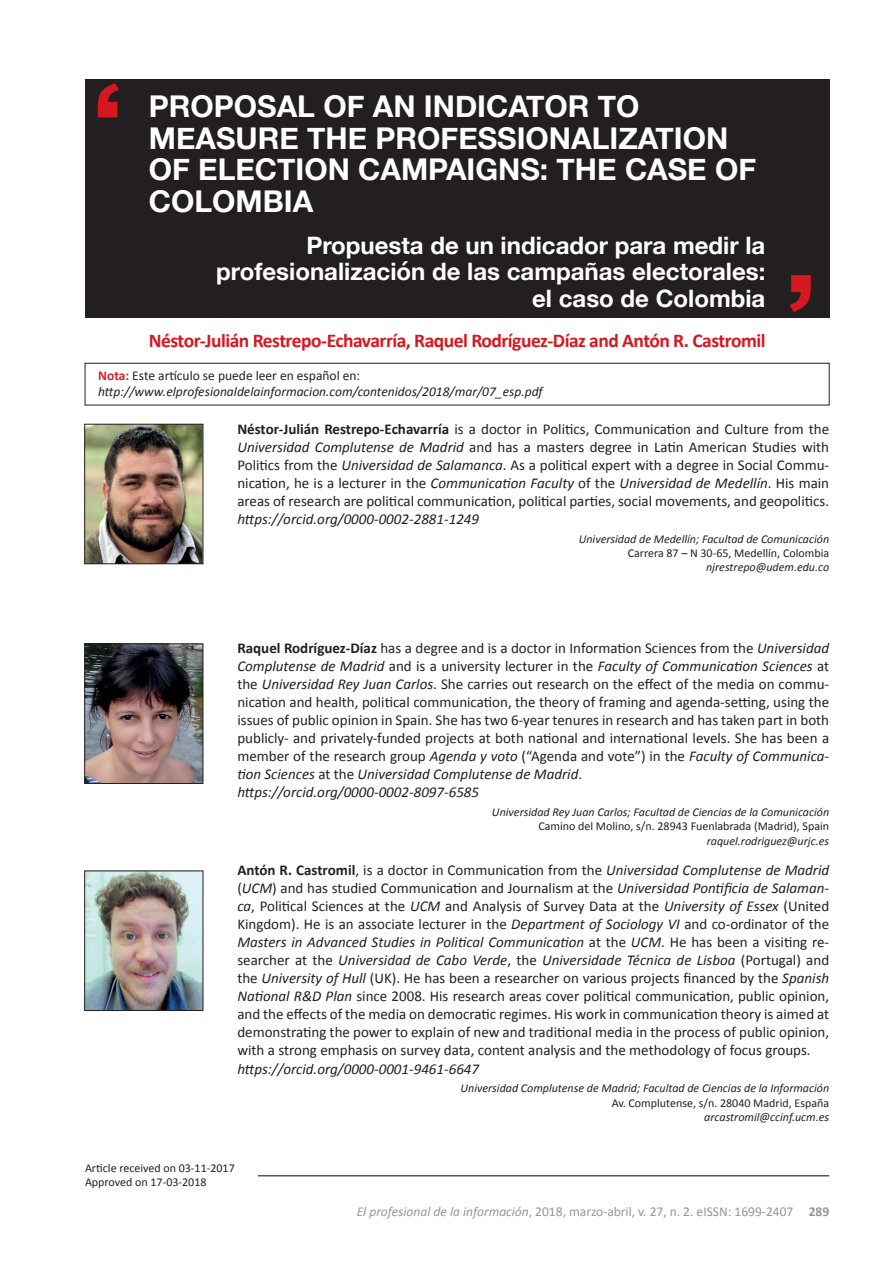
<style>
.page{position:relative;width:893px;height:1263px;background:#fff}
.page>*{position:absolute;margin:0;border:0;box-sizing:border-box;transform-origin:0 0}
.t1{font:700 30px/31.5px "Helvetica Neue";color:#fff}
.t2{font:700 24px/26.2px "Helvetica Neue";color:#fff;text-align:right}
.t3{font:700 19.5px "Calibri";letter-spacing:-.025em;color:#d7171f}
.t4{font:15px/18px "Calibri";color:#231f20;text-align:justify}
.t5{font:italic 15px "Calibri";color:#231f20}
.t6{font:italic 13.5px/16.2px "Calibri";color:#231f20}
.t7{font:13.5px "Calibri";color:#939598}
.t8{font:italic 12px "Calibri";color:#231f20}
.t9{font:12px/14.4px "Calibri";color:#231f20}
.s1{font-weight:700;font-style:normal;color:#d1232a}
.s2{font-style:normal}
.s3{font-weight:700}
.s4{font-style:italic}
</style>
<div class="page">
<div style="left:85px;top:79px;width:744px;height:238px;background:#231f20"></div>
<svg style="left:789px;top:275px;width:22px;height:37px"></svg>
<svg style="left:98px;top:83px;width:21px;height:34px"></svg>
<hr style="left:258px;top:1175px;width:571px;height:1px;background:#231f20">
<img style="left:86px;top:426px;width:115px;height:136px">
<div style="left:84px;top:424px;width:119px;height:140px;border:1px solid #231f20"></div>
<img style="left:86px;top:645px;width:115px;height:137px">
<div style="left:84px;top:643px;width:119px;height:141px;border:1px solid #231f20"></div>
<img style="left:86px;top:872px;width:115px;height:137px">
<div style="left:84px;top:870px;width:119px;height:141px;border:1px solid #231f20"></div>
<div style="left:85px;top:363px;width:745px;height:42px;border:1px solid #231f20"></div>
<h1 class="t1" style="left:149px;top:91px;width:609px">PROPOSAL OF AN INDICATOR TO<br>MEASURE THE PROFESSIONALIZATION<br>OF ELECTION CAMPAIGNS: THE CASE OF<br>COLOMBIA</h1>
<h2 class="t2" style="left:216px;top:233px;width:551px">Propuesta de un indicador para medir la profesionalización de las campañas electorales: el caso de Colombia</h2>
<h3 class="t3" style="left:149px;top:328px;width:618px">Néstor-Julián Restrepo-Echavarría, Raquel Rodríguez-Díaz and Antón R. Castromil</h3>
<p class="t6" style="left:98px;top:367px;width:446px"><span class="s1">Nota:</span> <span class="s2">Este artículo se puede leer en español en: </span>http://www.elprofesionaldelainformacion.com/contenidos/2018/mar/07_esp.pdf</p>
<p class="t4" style="left:237px;top:420px;width:593px"><span class="s3">Néstor-Julián Restrepo-Echavarría</span> is a doctor in Politics, Communication and Culture from the <span class="s4">Universidad Complutense de Madrid</span> and has a masters degree in Latin American Studies with Politics from the <span class="s4">Universidad de Salamanca</span>. As a political expert with a degree in Social Commu&shy;nication, he is a lecturer in the <span class="s4">Communication Faculty</span> of the <span class="s4">Universidad de Medellín</span>. His main areas of research are political communication, political parties, social movements, and geopolitics.</p>
<p class="t5" style="left:237px;top:509px;width:243px">https://orcid.org/0000-0002-2881-1249</p>
<p class="t8" style="left:579px;top:530px;width:252px">Universidad de Medellín; Facultad de Comunicación</p>
<p class="t9" style="left:628px;top:546px;width:203px">Carrera 87 – N 30-65, Medellín, Colombia</p>
<p class="t8" style="left:706px;top:559px;width:125px">njrestrepo@udem.edu.co</p>
<p class="t4" style="left:237px;top:639px;width:593px;text-align:left"><span class="s3">Raquel Rodríguez-Díaz</span> has a degree and is a doctor in Information Sciences from the <span class="s4">Universidad Complutense de Madrid</span> and is a university lecturer in the <span class="s4">Faculty of Communication Sciences</span> at the <span class="s4">Universidad Rey Juan Carlos</span>. She carries out research on the effect of the media on commu&shy;nication and health, political communication, the theory of framing and agenda-setting, using the issues of public opinion in Spain. She has two 6-year tenures in research and has taken part in both publicly- and privately-funded projects at both national and international levels. She has been a member of the research group <span class="s4">Agenda y voto</span> (“Agenda and vote”) in the <span class="s4">Faculty of Communica&shy;tion Sciences</span> at the <span class="s4">Universidad Complutense de Madrid</span>.<br><span class="s4">https://orcid.org/0000-0002-8097-6585</span></p>
<p class="t8" style="left:492px;top:804px;width:339px">Universidad Rey Juan Carlos; Facultad de Ciencias de la Comunicación</p>
<p class="t9" style="left:538px;top:819px;width:292px">Camino del Molino, s/n. 28943 Fuenlabrada (Madrid), Spain</p>
<p class="t8" style="left:707px;top:832px;width:124px">raquel.rodriguez@urjc.es</p>
<p class="t4" style="left:237px;top:861px;width:593px"><span class="s3">Antón R. Castromil</span>, is a doctor in Communication from the <span class="s4">Universidad Complutense de Madrid </span>(<span class="s4">UCM</span>) and has studied Communication and Journalism at the <span class="s4">Universidad Pontificia de Salaman&shy;ca</span>, Political Sciences at the <span class="s4">UCM</span> and Analysis of Survey Data at the <span class="s4">University of Essex</span> (United Kingdom). He is an associate lecturer in the <span class="s4">Department of Sociology VI</span> and co-ordinator of the <span class="s4">Masters in Advanced Studies in Political Communication</span> at the <span class="s4">UCM</span>. He has been a visiting re&shy;searcher at the <span class="s4">Universidad de Cabo Verde</span>, the <span class="s4">Universidade Técnica de Lisboa</span> (Portugal) and the <span class="s4">University of Hull</span> (UK). He has been a researcher on various projects financed by the <span class="s4">Spanish National R&amp;D Plan</span> since 2008. His research areas cover political communication, public opinion, and the effects of the media on democratic regimes. His work in communication theory is aimed at demonstrating the power to explain of new and traditional media in the process of public opinion, with a strong emphasis on survey data, content analysis and the methodology of focus groups.</p>
<p class="t5" style="left:237px;top:1058px;width:243px">https://orcid.org/0000-0001-9461-6647</p>
<p class="t8" style="left:460px;top:1080px;width:370px">Universidad Complutense de Madrid; Facultad de Ciencias de la Información</p>
<p class="t9" style="left:612px;top:1095px;width:219px">Av. Complutense, s/n. 28040 Madrid, España</p>
<p class="t8" style="left:704px;top:1109px;width:126px">arcastromil@ccinf.ucm.es</p>
<p class="t9" style="left:85px;top:1161px;width:151px">Article received on 03-11-2017<br>Approved on 17-03-2018</p>
<p class="t7" style="left:357px;top:1203px;width:474px"><span class="s4">El profesional de la información</span>, 2018, marzo-abril, v. 27, n. 2. eISSN: 1699-2407 <span class="s3">289</span></p>
</div>
